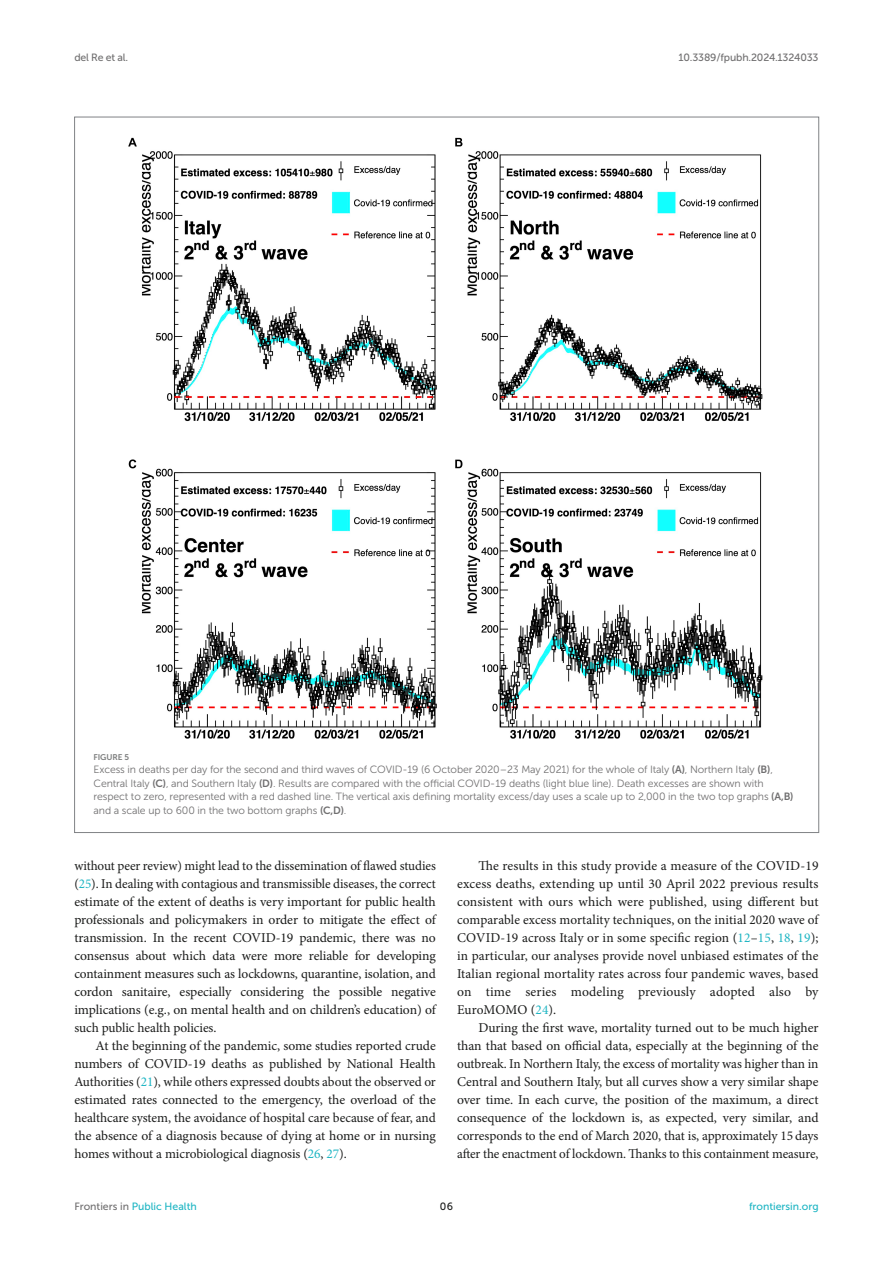
<style>
.page{position:relative;width:893px;height:1263px;background:#fff}
.page>*{position:absolute;margin:0;border:0;box-sizing:border-box;transform-origin:0 0}
.TEXT{font:13.5px/18px "Minion Pro";letter-spacing:-.005em;color:#1b1c1b;text-align:justify}
.TEXT_FLUSH{font:13.5px/18px "Minion Pro";letter-spacing:-.005em;color:#1b1c1b;text-align:justify}
.FIG_LEG{font:10.5px/13.5px "Museo Sans 300";letter-spacing:-.01em;color:#706f70}
.t1{font:10.5px "Museo Sans 500";color:#1db5c3}
.t2{font:10.5px "Museo Sans 500";letter-spacing:-.015em;color:#706f70}
.t3{font:10.5px "Museo Sans 500";color:#1b1c1b}
.FIG_HD{font:8.25px "Museo Sans 700";letter-spacing:-.01em;color:#7e7f7f}
.s1{font-family:"Museo Sans 700"}
.s2{color:#1db5c3}
.s3{color:#706f70}
</style>
<div class="page">
<img style="left:128px;top:137px;width:635px;height:602px">
<p class="t2" style="left:74px;top:51px;width:55px">del Re et al.</p>
<p class="t2" style="left:679px;top:51px;width:141px">10.3389/fpubh.2024.1324033</p>
<p class="FIG_HD" style="left:94px;top:752px;width:37px">FIGURE 5</p>
<p class="FIG_LEG" style="left:94px;top:763px;width:701px">Excess in deaths per day for the second and third waves of COVID-19 (6 October 2020–23 May 2021) for the whole of Italy <span class="s1">(A)</span>, Northern Italy <span class="s1">(B)</span>, Central Italy <span class="s1">(C)</span>, and Southern Italy <span class="s1">(D)</span>. Results are compared with the official COVID-19 deaths (light blue line). Death excesses are shown with respect to zero, represented with a red dashed line. The vertical axis defining mortality excess/day uses a scale up to 2,000 in the two top graphs <span class="s1">(A,B) </span>and a scale up to 600 in the two bottom graphs <span class="s1">(C,D)</span>.</p>
<p class="TEXT_FLUSH" style="left:74px;top:857px;width:363px">without peer review) might lead to the dissemination of flawed studies (<span class="s2">25</span>). In dealing with contagious and transmissible diseases, the correct estimate of the extent of deaths is very important for public health professionals and policymakers in order to mitigate the effect of transmission. In the recent COVID-19 pandemic, there was no consensus about which data were more reliable for developing containment measures such as lockdowns, quarantine, isolation, and cordon sanitaire, especially considering the possible negative implications (e.g., on mental health and on children’s education) of such public health policies.</p>
<p class="TEXT" style="left:74px;top:1037px;width:363px;text-indent:21px">At the beginning of the pandemic, some studies reported crude numbers of COVID-19 deaths as published by National Health Authorities (<span class="s2">21</span>), while others expressed doubts about the observed or estimated rates connected to the emergency, the overload of the healthcare system, the avoidance of hospital care because of fear, and the absence of a diagnosis because of dying at home or in nursing homes without a microbiological diagnosis (<span class="s2">26</span>, <span class="s2">27</span>).</p>
<p class="TEXT" style="left:457px;top:857px;width:363px;text-indent:21px">The results in this study provide a measure of the COVID-19 excess deaths, extending up until 30 April 2022 previous results consistent with ours which were published, using different but comparable excess mortality techniques, on the initial 2020 wave of COVID-19 across Italy or in some specific region (<span class="s2">12</span>–<span class="s2">15</span>, <span class="s2">18</span>, <span class="s2">19</span>); in particular, our analyses provide novel unbiased estimates of the Italian regional mortality rates across four pandemic waves, based on time series modeling previously adopted also by EuroMOMO (<span class="s2">24</span>).</p>
<p class="TEXT" style="left:457px;top:1019px;width:363px;text-indent:21px">During the first wave, mortality turned out to be much higher than that based on official data, especially at the beginning of the outbreak. In Northern Italy, the excess of mortality was higher than in Central and Southern Italy, but all curves show a very similar shape over time. In each curve, the position of the maximum, a direct consequence of the lockdown is, as expected, very similar, and corresponds to the end of March 2020, that is, approximately 15days after the enactment of lockdown. Thanks to this containment measure,</p>
<p class="t1" style="left:74px;top:1200px;width:124px"><span class="s3">Frontiers in</span> Public Health</p>
<p class="t3" style="left:440px;top:1200px;width:15px">06</p>
<p class="t1" style="left:749px;top:1200px;width:71px">frontiersin.org</p>
</div>
